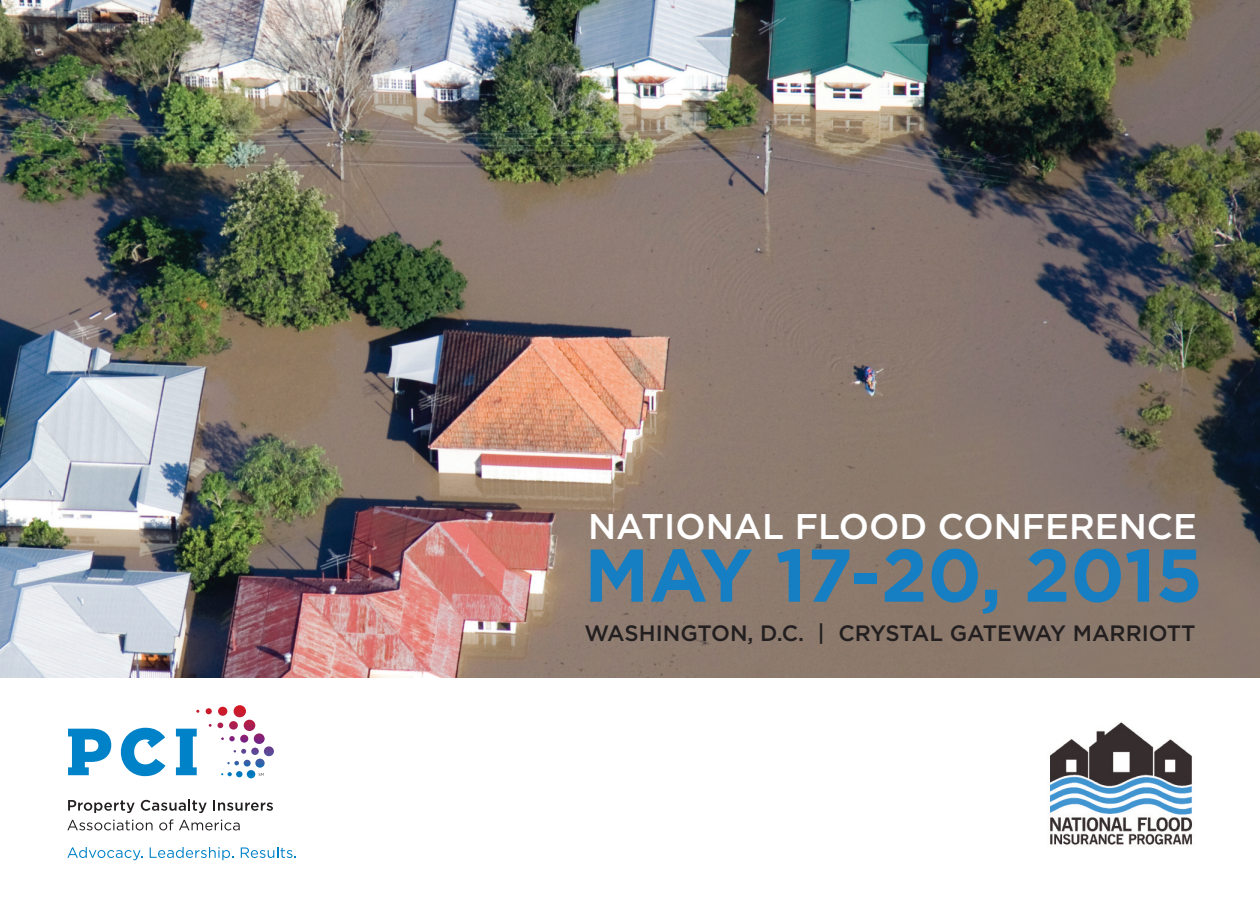
<style>
.page{position:relative;width:1260px;height:900px;background:#fff}
.page>*{position:absolute;margin:0;border:0;box-sizing:border-box;transform-origin:0 0}
.t1{font:700 74.5px "Gotham HTF";color:#167ec2}
.t2{font:500 35.5px "Gotham";color:#fff}
.t3{font:500 22.25px "Gotham";color:#231f20}
</style>
<div class="page">
<img style="left:0;top:0;width:1260px;height:678px">
<svg style="left:68px;top:800px;width:67px;height:13px"></svg>
<svg style="left:141px;top:800px;width:66px;height:13px"></svg>
<svg style="left:213px;top:800px;width:60px;height:11px"></svg>
<svg style="left:67px;top:820px;width:86px;height:10px"></svg>
<svg style="left:159px;top:819px;width:14px;height:11px"></svg>
<svg style="left:179px;top:820px;width:61px;height:10px"></svg>
<svg style="left:67px;top:847px;width:75px;height:13px"></svg>
<svg style="left:150px;top:847px;width:83px;height:13px"></svg>
<svg style="left:241px;top:847px;width:55px;height:11px"></svg>
<svg style="left:68px;top:729px;width:43px;height:46px"></svg>
<svg style="left:121px;top:728px;width:44px;height:48px"></svg>
<svg style="left:176px;top:705px;width:98px;height:73px"></svg>
<img style="left:1048px;top:722px;width:144px;height:123px">
<h2 class="t2" style="left:588px;top:506px;width:611px">NATIONAL FLOOD CONFERENCE</h2>
<h1 class="t1" style="left:584px;top:532px;width:620px">MAY 17-20, 2015</h1>
<p class="t3" style="left:584px;top:620px;width:613px">WASHINGTON, D.C. | CRYSTAL GATEWAY MARRIOTT</p>
</div>
